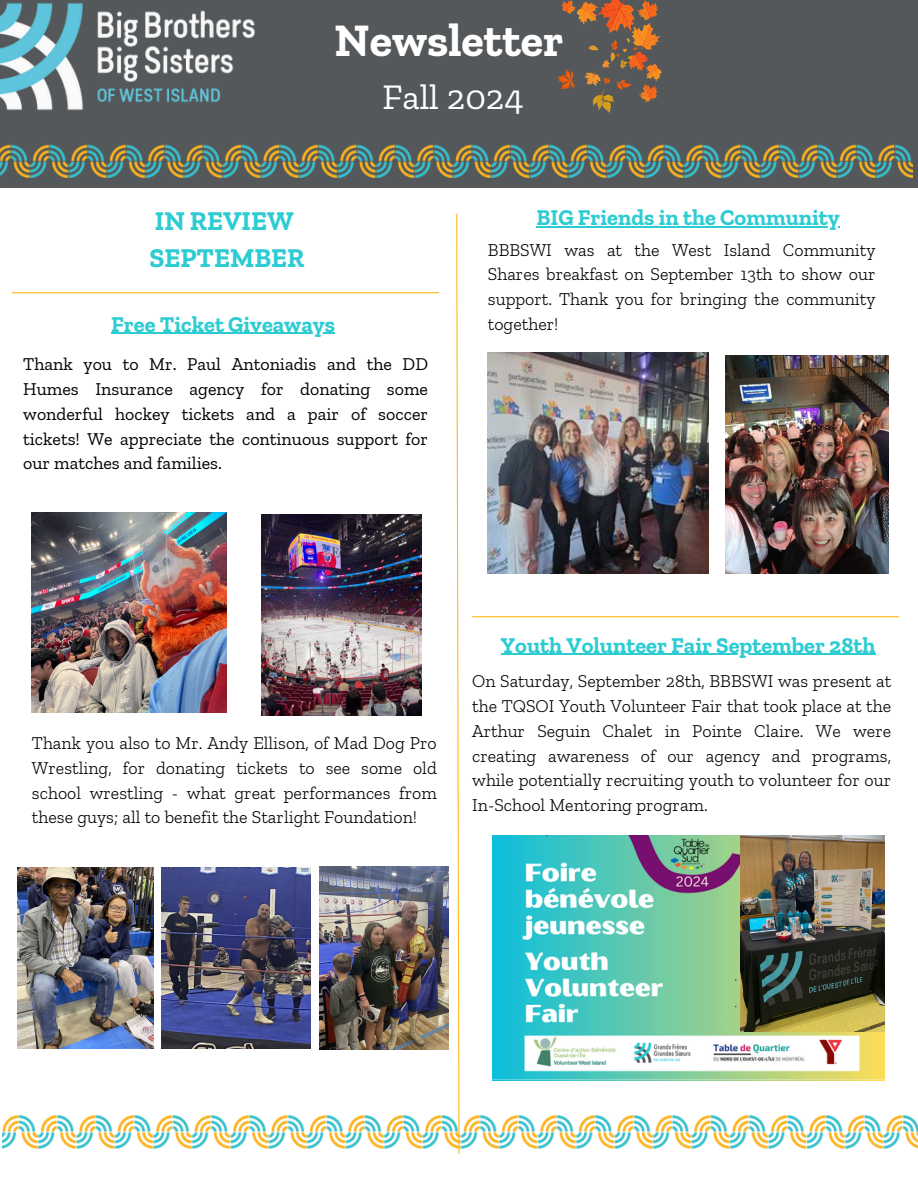
<style>
.page{position:relative;width:918px;height:1188px;background:#fff}
.page>*{position:absolute;margin:0;border:0;box-sizing:border-box;transform-origin:0 0}
.t1{font:700 46.35px "Zilla Slab";color:#fff}
.t2{font:35.85px "Zilla Slab";color:#fff}
.t3{font:700 27px/37.2px "Zilla Slab";color:#2dccd3}
.t4{font:700 22.5px "Zilla Slab";color:#2dccd3}
.t5{font:300 18px/24.8px "Zilla Slab";color:#000;text-align:justify}
.t6{font:18px/24.8px "Zilla Slab";color:#000;text-align:justify}
</style>
<div class="page">
<div style="left:0;top:0;width:918px;height:187px;background:#54585a"></div>
<svg style="left:456px;top:213px;width:4px;height:876px"></svg>
<hr style="left:12px;top:292px;width:427px;height:1px;background:#ffb81c">
<img style="left:3px;top:1089px;width:915px;height:65px">
<img style="left:488px;top:353px;width:220px;height:220px">
<img style="left:725px;top:355px;width:163px;height:219px">
<img style="left:492px;top:836px;width:393px;height:244px">
<img style="left:32px;top:513px;width:195px;height:200px">
<img style="left:261px;top:515px;width:161px;height:200px">
<img style="left:740px;top:836px;width:144px;height:196px">
<img style="left:319px;top:866px;width:130px;height:184px">
<img style="left:17px;top:868px;width:136px;height:181px">
<img style="left:161px;top:868px;width:150px;height:181px">
<hr style="left:501px;top:654px;width:375px;height:1px;background:#2dccd3">
<hr style="left:111px;top:333px;width:224px;height:1px;background:#2dccd3">
<hr style="left:536px;top:226px;width:304px;height:1px;background:#2dccd3">
<svg style="left:558px;top:0;width:104px;height:113px"></svg>
<img style="left:0;top:3px;width:255px;height:108px">
<img style="left:0;top:144px;width:912px;height:44px">
<hr style="left:472px;top:616px;width:427px;height:1px;background:#ffb81c">
<p class="t1" style="left:335px;top:12px;width:231px">Newsletter</p>
<p class="t2" style="left:383px;top:75px;width:143px">Fall 2024</p>
<p class="t3" style="left:149px;top:202px;width:157px">IN REVIEW<br>SEPTEMBER</p>
<p class="t4" style="left:111px;top:310px;width:225px">Free Ticket Giveaways</p>
<p class="t6" style="left:23px;top:352px;width:406px">Thank you to Mr. Paul Antoniadis and the DD Humes Insurance agency for donating some wonderful hockey tickets and a pair of soccer tickets! We appreciate the continuous support for our matches and families.</p>
<h3 class="t4" style="left:536px;top:204px;width:305px">BIG Friends in the Community</h3>
<p class="t5" style="left:488px;top:237px;width:389px">BBBSWI was at the West Island Community Shares breakfast on September 13th to show our support. Thank you for bringing the community together!</p>
<p class="t5" style="left:32px;top:730px;width:406px">Thank you also to Mr. Andy Ellison, of Mad Dog Pro Wrestling, for donating tickets to see some old school wrestling - what great performances from these guys; all to benefit the Starlight Foundation!</p>
<p class="t4" style="left:501px;top:631px;width:376px">Youth Volunteer Fair September 28th</p>
<p class="t5" style="left:472px;top:669px;width:421px">On Saturday, September 28th, BBBSWI was present at the TQSOI Youth Volunteer Fair that took place at the Arthur Seguin Chalet in Pointe Claire. We were creating awareness of our agency and programs, while potentially recruiting youth to volunteer for our In-School Mentoring program.</p>
</div>
